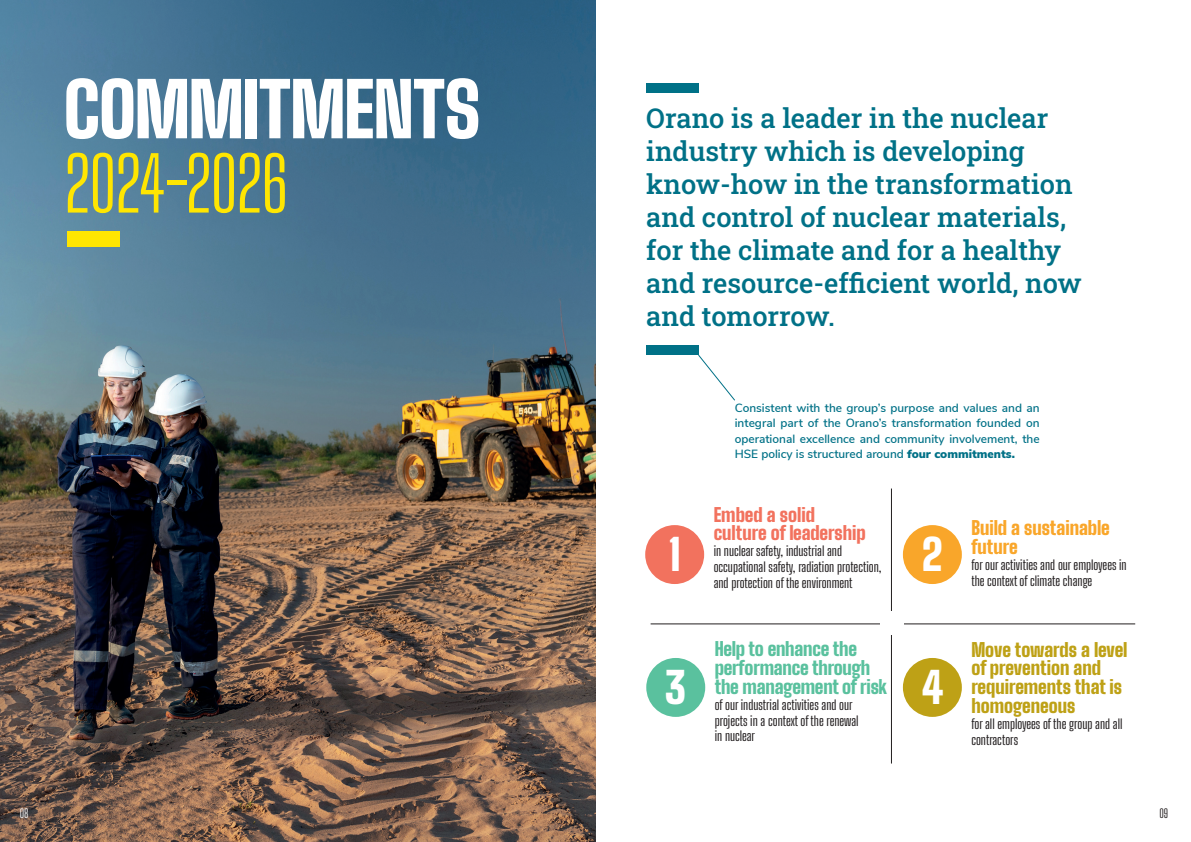
<style>
.page{position:relative;width:1191px;height:842px;background:#fff}
.page>*{position:absolute;margin:0;border:0;box-sizing:border-box;transform-origin:0 0}
.t1{font:900 74.3px/74.3px "Big Shoulders Display";letter-spacing:-.015em;color:#fff}
.t2{font:900 42.8px "Big Shoulders Display";color:#fff}
.t3{font:500 27.3px/33px "Roboto Slab";color:#007187}
.t4{font:900 18.7px/18.8px "Big Shoulders Display";color:#bea116}
.t5{font:900 18.7px/18.8px "Big Shoulders Display";letter-spacing:-.01em;color:#5ac19e}
.t6{font:900 18.7px/18.8px "Big Shoulders Display";color:#f2725e}
.t7{font:900 18.7px/18.8px "Big Shoulders Display";color:#f9a62a}
.t8{font:500 13.2px/15.8px "Big Shoulders Display";color:#231f20}
.t9{font:12px "Big Shoulders Display";color:#fff}
.t10{font:12px "Big Shoulders Display";color:#231f20}
.t11{font:600 11.9px/15.1px "Nunito Sans";color:#007187;text-align:justify}
.s1{font-weight:400;color:#ffe601}
.s2{font-weight:900}
</style>
<div class="page">
<img style="left:0;top:0;width:596px;height:842px">
<div style="left:646px;top:346px;width:52px;height:9px;background:#007187"></div>
<div style="left:646px;top:83px;width:52px;height:10px;background:#007187"></div>
<div style="left:67px;top:231px;width:52px;height:16px;background:#ffe601"></div>
<div style="left:645px;top:525px;width:59px;height:59px;background:#f2725e;border-radius:50%"></div>
<div style="left:903px;top:525px;width:59px;height:59px;background:#f9a62a;border-radius:50%"></div>
<div style="left:646px;top:658px;width:59px;height:59px;background:#5ac19e;border-radius:50%"></div>
<div style="left:903px;top:658px;width:59px;height:59px;background:#bea116;border-radius:50%"></div>
<hr style="left:650px;top:624px;width:485px;height:1px;background:#231f20">
<hr style="left:891px;top:488px;width:1px;height:275px;background:#231f20">
<div style="left:880px;top:612px;width:23px;height:23px;background:#fff"></div>
<svg style="left:698px;top:354px;width:37px;height:47px"></svg>
<h2 class="t1" style="left:64px;top:64px;width:418px">COMMITMENTS<br><span class="s1">2024-2026</span></h2>
<p class="t3" style="left:646px;top:100px;width:437px">Orano is a leader in the nuclear industry which is developing know-how in the transformation and control of nuclear materials, for the climate and for a healthy and resource-efficient world, now and tomorrow.</p>
<h2 class="t2" style="left:669px;top:518px;width:13px">1</h2>
<h2 class="t2" style="left:665px;top:651px;width:23px">3</h2>
<p class="t11" style="left:734px;top:400px;width:306px">Consistent with the group’s purpose and values and an integral part of the Orano’s transformation founded on operational excellence and community involvement, the HSE policy is structured around <span class="s2">four commitments.</span></p>
<h3 class="t6" style="left:713px;top:503px;width:154px">Embed a solid culture of leadership</h3>
<p class="t8" style="left:713px;top:542px;width:169px">in nuclear safety, industrial and occupational safety, radiation protection, and protection of the environment</p>
<h3 class="t5" style="left:714px;top:637px;width:174px">Help to enhance the performance through the management of risk</h3>
<p class="t8" style="left:714px;top:696px;width:145px">of our industrial activities and our projects in a context of the renewal in nuclear</p>
<h2 class="t2" style="left:922px;top:518px;width:22px">2</h2>
<h2 class="t2" style="left:921px;top:651px;width:23px">4</h2>
<h3 class="t7" style="left:971px;top:517px;width:140px">Build a sustainable future</h3>
<p class="t8" style="left:971px;top:556px;width:157px">for our activities and our employees in the context of climate change</p>
<h3 class="t4" style="left:971px;top:638px;width:158px">Move towards a level of prevention and requirements that is homogeneous</h3>
<p class="t8" style="left:971px;top:715px;width:153px">for all employees of the group and all contractors</p>
<p class="t9" style="left:20px;top:804px;width:10px">08</p>
<p class="t10" style="left:1159px;top:804px;width:10px">09</p>
</div>
